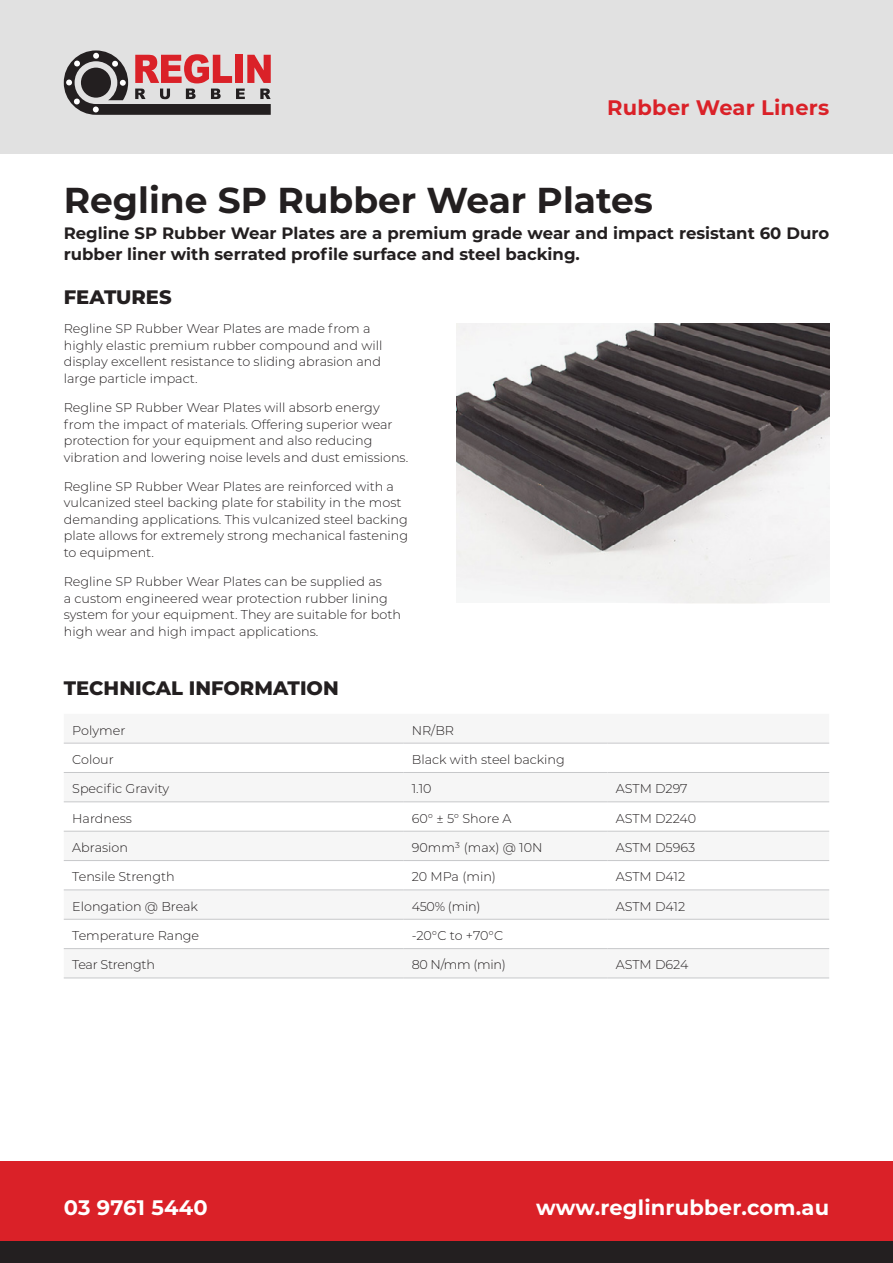
<style>
.page{position:relative;width:893px;height:1263px;background:#fff}
.page>*{position:absolute;margin:0;border:0;box-sizing:border-box;transform-origin:0 0}
.t1{font:700 36px "Montserrat";color:#231f20}
.t2{font:700 21px "Montserrat";letter-spacing:.01em;color:#fff}
.t3{font:700 21px "Montserrat";letter-spacing:.01em;color:#da2128}
.t4{font:800 19.5px "Montserrat";color:#231f20}
.t5{font:700 16.5px/21px "Montserrat";color:#231f20}
.t6{font:300 12.75px/16.5px "Montserrat";color:#231f20}
.t7{font:300 12.75px "Montserrat";letter-spacing:-.02em;color:#231f20}
</style>
<div class="page">
<div style="left:0;top:0;width:893px;height:153px;background:#e1e1e1"></div>
<div style="left:0;top:1161px;width:893px;height:81px;background:#da2128"></div>
<div style="left:0;top:1242px;width:893px;height:21px;background:#231f20"></div>
<svg style="left:64px;top:50px;width:207px;height:65px"></svg>
<img style="left:456px;top:323px;width:373px;height:280px">
<svg style="left:64px;top:742px;width:765px;height:236px;fill:#f6f6f6"></svg>
<hr style="left:64px;top:743px;width:339px;height:1px;background:#c7c8ca">
<hr style="left:403px;top:743px;width:204px;height:1px;background:#c7c8ca">
<hr style="left:607px;top:743px;width:222px;height:1px;background:#c7c8ca">
<hr style="left:64px;top:772px;width:339px;height:1px;background:#c7c8ca">
<hr style="left:403px;top:772px;width:204px;height:1px;background:#c7c8ca">
<hr style="left:607px;top:772px;width:222px;height:1px;background:#c7c8ca">
<hr style="left:64px;top:801px;width:339px;height:1px;background:#c7c8ca">
<hr style="left:403px;top:801px;width:204px;height:1px;background:#c7c8ca">
<hr style="left:607px;top:801px;width:222px;height:1px;background:#c7c8ca">
<hr style="left:64px;top:831px;width:339px;height:1px;background:#c7c8ca">
<hr style="left:403px;top:831px;width:204px;height:1px;background:#c7c8ca">
<hr style="left:607px;top:831px;width:222px;height:1px;background:#c7c8ca">
<hr style="left:64px;top:860px;width:339px;height:1px;background:#c7c8ca">
<hr style="left:403px;top:860px;width:204px;height:1px;background:#c7c8ca">
<hr style="left:607px;top:860px;width:222px;height:1px;background:#c7c8ca">
<hr style="left:64px;top:890px;width:339px;height:1px;background:#c7c8ca">
<hr style="left:403px;top:890px;width:204px;height:1px;background:#c7c8ca">
<hr style="left:607px;top:890px;width:222px;height:1px;background:#c7c8ca">
<hr style="left:64px;top:919px;width:339px;height:1px;background:#c7c8ca">
<hr style="left:403px;top:919px;width:204px;height:1px;background:#c7c8ca">
<hr style="left:607px;top:919px;width:222px;height:1px;background:#c7c8ca">
<hr style="left:64px;top:948px;width:339px;height:1px;background:#c7c8ca">
<hr style="left:403px;top:948px;width:204px;height:1px;background:#c7c8ca">
<hr style="left:607px;top:948px;width:222px;height:1px;background:#c7c8ca">
<hr style="left:64px;top:978px;width:339px;height:1px;background:#c7c8ca">
<hr style="left:403px;top:978px;width:204px;height:1px;background:#c7c8ca">
<hr style="left:607px;top:978px;width:222px;height:1px;background:#c7c8ca">
<h2 class="t3" style="left:607px;top:92px;width:223px">Rubber Wear Liners</h2>
<h1 class="t1" style="left:64px;top:175px;width:591px">Regline SP Rubber Wear Plates</h1>
<p class="t5" style="left:64px;top:221px;width:767px">Regline SP Rubber Wear Plates are a premium grade wear and impact resistant 60 Duro rubber liner with serrated profile surface and steel backing.</p>
<h3 class="t4" style="left:64px;top:283px;width:109px">FEATURES</h3>
<p class="t6" style="left:64px;top:320px;width:320px">Regline SP Rubber Wear Plates are made from a highly elastic premium rubber compound and will display excellent resistance to sliding abrasion and large particle impact.</p>
<p class="t6" style="left:64px;top:399px;width:346px">Regline SP Rubber Wear Plates will absorb energy from the impact of materials. Offering superior wear protection for your equipment and also reducing vibration and lowering noise levels and dust emissions.</p>
<p class="t6" style="left:64px;top:478px;width:346px">Regline SP Rubber Wear Plates are reinforced with a vulcanized steel backing plate for stability in the most demanding applications. This vulcanized steel backing plate allows for extremely strong mechanical fastening to equipment.</p>
<p class="t6" style="left:64px;top:573px;width:339px">Regline SP Rubber Wear Plates can be supplied as<br>a custom engineered wear protection rubber lining system for your equipment. They are suitable for both high wear and high impact applications.</p>
<h3 class="t4" style="left:64px;top:674px;width:277px">TECHNICAL INFORMATION</h3>
<p class="t6" style="left:72px;top:721px;width:55px">Polymer</p>
<p class="t6" style="left:412px;top:721px;width:44px">NR/BR</p>
<p class="t6" style="left:72px;top:751px;width:43px">Colour</p>
<p class="t6" style="left:412px;top:751px;width:155px">Black with steel backing</p>
<p class="t6" style="left:72px;top:780px;width:99px">Specific Gravity</p>
<p class="t6" style="left:412px;top:780px;width:21px">1.10</p>
<p class="t6" style="left:616px;top:780px;width:73px">ASTM D297</p>
<p class="t6" style="left:72px;top:809px;width:61px">Hardness</p>
<p class="t6" style="left:412px;top:809px;width:101px">60° ± 5° Shore A</p>
<p class="t6" style="left:616px;top:809px;width:82px">ASTM D2240</p>
<p class="t6" style="left:72px;top:839px;width:57px">Abrasion</p>
<p class="t6" style="left:412px;top:839px;width:132px">90mm³ (max) @ 10N</p>
<p class="t6" style="left:616px;top:839px;width:81px">ASTM D5963</p>
<p class="t6" style="left:72px;top:868px;width:104px">Tensile Strength</p>
<p class="t6" style="left:412px;top:868px;width:86px">20 MPa (min)</p>
<p class="t6" style="left:616px;top:868px;width:71px">ASTM D412</p>
<p class="t6" style="left:72px;top:897px;width:127px">Elongation @ Break</p>
<p class="t6" style="left:412px;top:897px;width:70px">450% (min)</p>
<p class="t6" style="left:616px;top:897px;width:71px">ASTM D412</p>
<p class="t6" style="left:72px;top:927px;width:129px">Temperature Range</p>
<p class="t6" style="left:412px;top:927px;width:93px">-20°C to +70°C</p>
<p class="t7" style="left:72px;top:956px;width:84px">Tear Strength</p>
<p class="t6" style="left:412px;top:956px;width:96px">80 N/mm (min)</p>
<p class="t6" style="left:616px;top:956px;width:74px">ASTM D624</p>
<h2 class="t2" style="left:64px;top:1193px;width:145px">03 9761 5440</h2>
<h2 class="t2" style="left:536px;top:1193px;width:294px">www.reglinrubber.com.au</h2>
</div>
